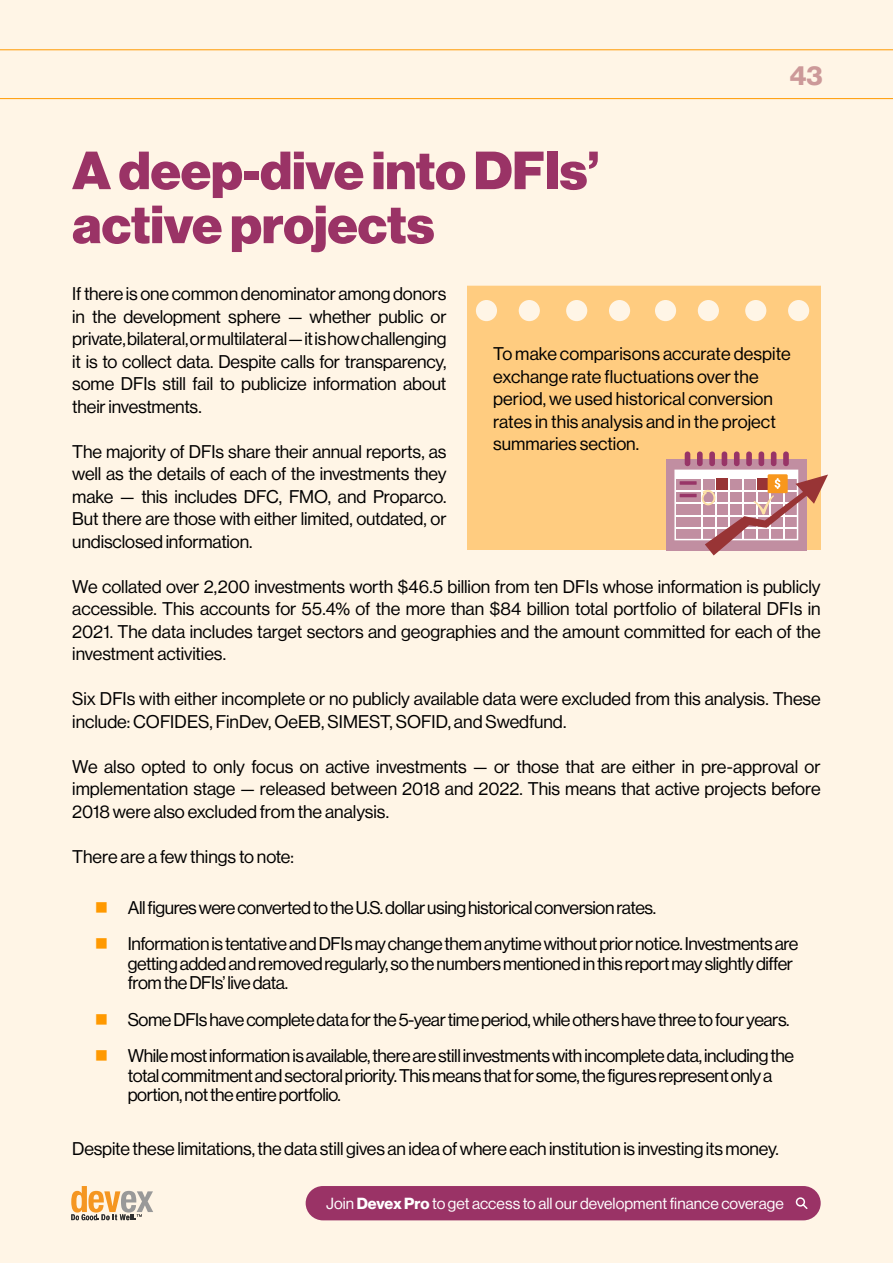
<style>
.page{position:relative;width:893px;height:1263px;background:#fff5e6}
.page>*{position:absolute;margin:0;border:0;box-sizing:border-box;transform-origin:0 0}
.Left{font:52.5px/54px "N Haas Grotesk DS Pro 95 Blk";color:#9a3366}
.t1{font:700 27px "Neue Haas Display";color:#c99}
.body_text{font:18px/22.5px "Neue Haas Display";letter-spacing:-.005em;color:#000;text-align:justify}
.Bullet_L1{font:18px/19.5px "Neue Haas Display";letter-spacing:-.025em;color:#000}
.t2{font:15.75px "Neue Haas Display";letter-spacing:.005em;color:#fff}
.s1{font-weight:700}
</style>
<div class="page">
<hr style="left:0;top:49px;width:893px;height:1px;background:#f90">
<hr style="left:0;top:98px;width:893px;height:1px;background:#f90">
<svg style="left:71px;top:1186px;width:82px;height:34px"></svg>
<div style="left:306px;top:1186px;width:515px;height:34px;background:#9a3366;border-radius:17px"></div>
<svg style="left:796px;top:1197px;width:12px;height:12px"></svg>
<div style="left:468px;top:286px;width:353px;height:264px;background:#ffcc80"></div>
<div style="left:666px;top:459px;width:141px;height:91px;background:#c18ea1"></div>
<div style="left:685px;top:451px;width:5px;height:15px;background:#983567;border-radius:3px"></div>
<div style="left:697px;top:451px;width:6px;height:15px;background:#983567;border-radius:3px"></div>
<div style="left:709px;top:451px;width:6px;height:15px;background:#983567;border-radius:3px"></div>
<div style="left:722px;top:451px;width:5px;height:15px;background:#983567;border-radius:3px"></div>
<div style="left:734px;top:451px;width:6px;height:15px;background:#983567;border-radius:3px"></div>
<div style="left:746px;top:451px;width:6px;height:15px;background:#983567;border-radius:3px"></div>
<div style="left:758px;top:451px;width:6px;height:15px;background:#983567;border-radius:3px"></div>
<div style="left:771px;top:451px;width:5px;height:15px;background:#983567;border-radius:3px"></div>
<div style="left:783px;top:451px;width:6px;height:15px;background:#983567;border-radius:3px"></div>
<svg style="left:674px;top:470px;width:154px;height:85px"></svg>
<h2 class="t1" style="left:790px;top:60px;width:34px">43</h2>
<p class="Left" style="left:72px;top:144px;width:529px">A deep-dive into DFIs’ active projects</p>
<p class="body_text" style="left:72px;top:283px;width:376px">If there is one common denominator among donors in the development sphere — whether public or private, bilateral, or multilateral — it is how challenging it is to collect data. Despite calls for transparency, some DFIs still fail to publicize information about their investments.</p>
<p class="body_text" style="left:72px;top:440px;width:376px">The majority of DFIs share their annual reports, as well as the details of each of the investments they make — this includes DFC, FMO, and Proparco.<br>But there are those with either limited, outdated, or undisclosed information.</p>
<p class="body_text" style="left:72px;top:575px;width:750px">We collated over 2,200 investments worth $46.5 billion from ten DFIs whose information is publicly accessible. This accounts for 55.4% of the more than $84 billion total portfolio of bilateral DFIs in 2021. The data includes target sectors and geographies and the amount committed for each of the investment activities.</p>
<p class="body_text" style="left:72px;top:688px;width:750px">Six DFIs with either incomplete or no publicly available data were excluded from this analysis. These include: COFIDES, FinDev, OeEB, SIMEST, SOFID, and Swedfund.</p>
<p class="body_text" style="left:72px;top:755px;width:750px">We also opted to only focus on active investments — or those that are either in pre-approval or implementation stage — released between 2018 and 2022. This means that active projects before 2018 were also excluded from the analysis.</p>
<p class="body_text" style="left:72px;top:845px;width:223px">There are a few things to note:</p>
<p class="Bullet_L1" style="left:128px;top:897px;width:530px">All figures were converted to the U.S. dollar using historical conversion rates.</p>
<p class="Bullet_L1" style="left:128px;top:934px;width:672px">Information is tentative and DFIs may change them anytime without prior notice. Investments are getting added and removed regularly, so the numbers mentioned in this report may slightly differ from the DFIs’ live data.</p>
<p class="Bullet_L1" style="left:128px;top:1009px;width:663px">Some DFIs have complete data for the 5-year time period, while others have three to four years.</p>
<p class="Bullet_L1" style="left:128px;top:1046px;width:668px">While most information is available, there are still investments with incomplete data, including the total commitment and sectoral priority. This means that for some, the figures represent only a portion, not the entire portfolio.</p>
<p class="body_text" style="left:72px;top:1137px;width:708px">Despite these limitations, the data still gives an idea of where each institution is investing its money.</p>
<p class="body_text" style="left:493px;top:343px;width:299px;text-align:left">To make comparisons accurate despite exchange rate fluctuations over the period, we used historical conversion rates in this analysis and in the project summaries section.</p>
<p class="t2" style="left:326px;top:1194px;width:459px">Join <span class="s1">Devex Pro</span> to get access to all our development finance coverage</p>
</div>
